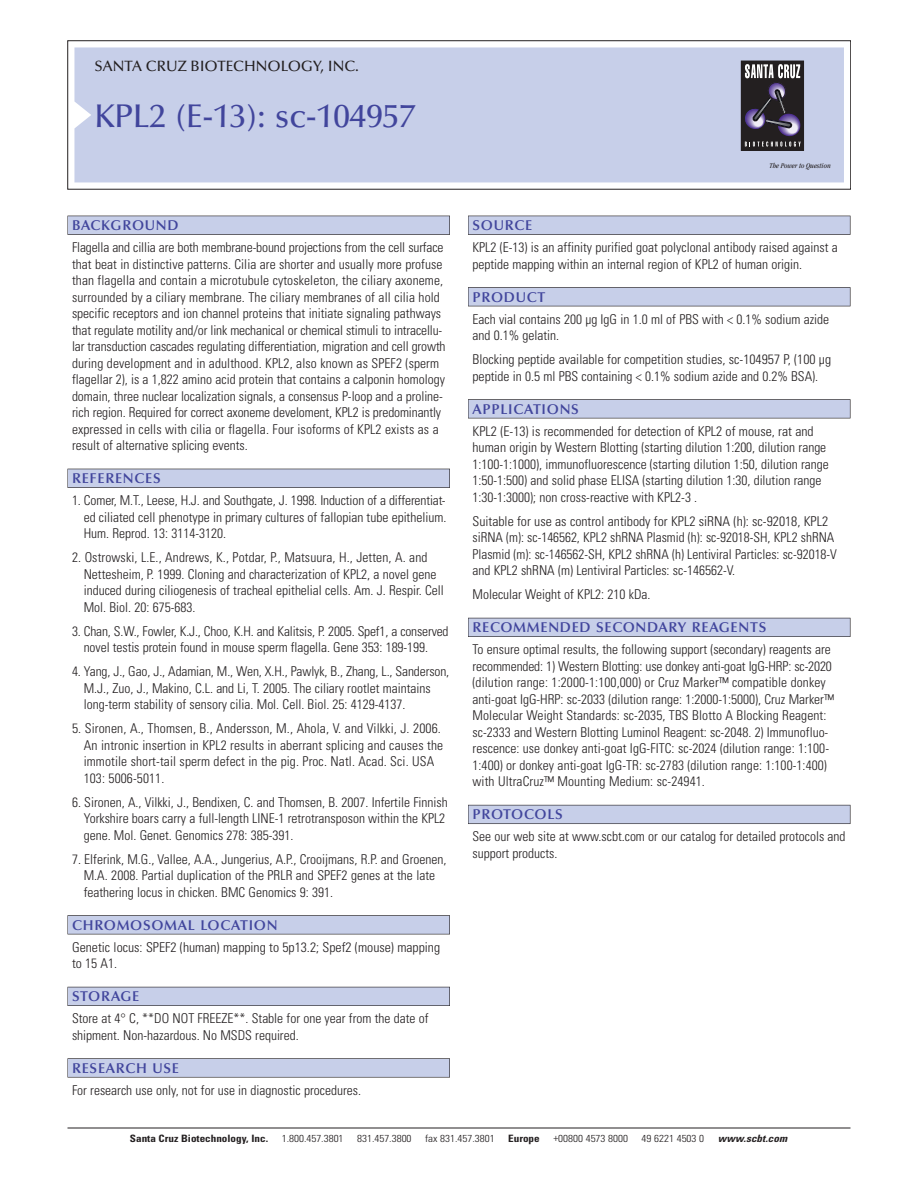
<style>
.page{position:relative;width:918px;height:1188px;background:#fff}
.page>*{position:absolute;margin:0;border:0;box-sizing:border-box;transform-origin:0 0}
.t1{font:500 33px "Optima";color:#41459c}
.t2{font:500 15px "Optima";color:#231f20}
.t3{font:600 14.25px "Optima";letter-spacing:.05em;color:#41459c}
.t4{font:300 condensed 13.5px/16.5px "Univers";color:#231f20}
.t5{font:300 condensed 10.2px "Univers";color:#231f20;scale:1.1 1}
.t6{font:700 condensed 10.2px "Univers";color:#231f20;scale:1.1 1}
.t7{font:italic 700 condensed 10.2px "Univers";color:#231f20;scale:1.1 1}
.t8{font:italic condensed 7.5px "Garamond";color:#231f20}
</style>
<div class="page">
<div style="left:74px;top:47px;width:770px;height:135px;background:#c7cfe9"></div>
<div style="left:741px;top:61px;width:62px;height:89px;background:#231f20"></div>
<div style="left:741px;top:61px;width:63px;height:90px;border:1px solid #231f20"></div>
<svg style="left:741px;top:64px;width:64px;height:83px"></svg>
<div style="left:68px;top:216px;width:382px;height:19px;background:#64636a"></div>
<div style="left:68px;top:216px;width:381px;height:18px;background:#c7cfe9"></div>
<div style="left:68px;top:469px;width:382px;height:19px;background:#62626a"></div>
<div style="left:68px;top:469px;width:381px;height:18px;background:#c7cfe9"></div>
<div style="left:68px;top:915px;width:382px;height:19px;background:#67666b"></div>
<div style="left:68px;top:916px;width:381px;height:18px;background:#c7cfe9"></div>
<div style="left:68px;top:987px;width:382px;height:19px;background:#63646e"></div>
<div style="left:68px;top:987px;width:381px;height:18px;background:#c7cfe9"></div>
<svg style="left:68px;top:1058px;width:382px;height:20px"></svg>
<div style="left:68px;top:1059px;width:381px;height:18px;background:#c7cfe9"></div>
<div style="left:468px;top:216px;width:382px;height:19px;background:#64636a"></div>
<div style="left:468px;top:216px;width:382px;height:18px;background:#c7cfe9"></div>
<div style="left:468px;top:287px;width:382px;height:19px;background:#64636a"></div>
<div style="left:468px;top:288px;width:382px;height:18px;background:#c7cfe9"></div>
<div style="left:468px;top:399px;width:382px;height:19px;background:#67666b"></div>
<div style="left:468px;top:400px;width:382px;height:18px;background:#c7cfe9"></div>
<div style="left:468px;top:618px;width:382px;height:19px;background:#63646e"></div>
<div style="left:468px;top:618px;width:382px;height:18px;background:#c7cfe9"></div>
<div style="left:468px;top:805px;width:382px;height:19px;background:#696a75"></div>
<div style="left:468px;top:805px;width:382px;height:18px;background:#c7cfe9"></div>
<hr style="left:68px;top:1128px;width:782px;height:1px;background:#231f20">
<p class="t2" style="left:94px;top:60px;width:266px">SANTA CRUZ BIOTECHNOLOGY, INC.</p>
<h1 class="t1" style="left:94px;top:102px;width:323px">KPL2 (E-13): sc-104957</h1>
<p class="t3" style="left:72px;top:219px;width:108px">BACKGROUND</p>
<p class="t4" style="left:72px;top:240px;width:375px">Flagella and cillia are both membrane-bound projections from the cell surface that beat in distinctive patterns. Cilia are shorter and usually more profuse than flagella and contain a microtubule cytoskeleton, the ciliary axoneme, surrounded by a ciliary membrane. The ciliary membranes of all cilia hold specific receptors and ion channel proteins that initiate signaling pathways that regulate motility and/or link mechanical or chemical stimuli to intracellu&shy;lar transduction cascades regulating differentiation, migration and cell growth during development and in adulthood. KPL2, also known as SPEF2 (sperm flagellar 2), is a 1,822 amino acid protein that contains a calponin homology domain, three nuclear localization signals, a consensus P-loop and a proline&shy;rich region. Required for correct axoneme develoment, KPL2 is predominantly expressed in cells with cilia or flagella. Four isoforms of KPL2 exists as a result of alternative splicing events.</p>
<p class="t3" style="left:72px;top:472px;width:90px">REFERENCES</p>
<p class="t4" style="left:84px;top:493px;width:364px;text-align:justify;text-indent:-12px">1. Comer, M.T., Leese, H.J. and Southgate, J. 1998. Induction of a differentiat&shy;ed ciliated cell phenotype in primary cultures of fallopian tube epithelium.<br>Hum. Reprod. 13: 3114-3120.</p>
<p class="t4" style="left:84px;top:550px;width:362px;text-indent:-12px">2. Ostrowski, L.E., Andrews, K., Potdar, P., Matsuura, H., Jetten, A. and Nettesheim, P. 1999. Cloning and characterization of KPL2, a novel gene induced during ciliogenesis of tracheal epithelial cells. Am. J. Respir. Cell Mol. Biol. 20: 675-683.</p>
<p class="t4" style="left:84px;top:624px;width:366px;text-indent:-12px">3. Chan, S.W., Fowler, K.J., Choo, K.H. and Kalitsis, P. 2005. Spef1, a conserved novel testis protein found in mouse sperm flagella. Gene 353: 189-199.</p>
<p class="t4" style="left:84px;top:664px;width:367px;text-indent:-12px">4. Yang, J., Gao, J., Adamian, M., Wen, X.H., Pawlyk, B., Zhang, L., Sanderson,<br>M.J., Zuo, J., Makino, C.L. and Li, T. 2005. The ciliary rootlet maintains long-term stability of sensory cilia. Mol. Cell. Biol. 25: 4129-4137.</p>
<p class="t4" style="left:84px;top:721px;width:361px;text-indent:-12px">5. Sironen, A., Thomsen, B., Andersson, M., Ahola, V. and Vilkki, J. 2006.<br>An intronic insertion in KPL2 results in aberrant splicing and causes the immotile short-tail sperm defect in the pig. Proc. Natl. Acad. Sci. USA 103: 5006-5011.</p>
<p class="t4" style="left:84px;top:795px;width:366px;text-indent:-12px">6. Sironen, A., Vilkki, J., Bendixen, C. and Thomsen, B. 2007. Infertile Finnish<br>Yorkshire boars carry a full-length LINE-1 retrotransposon within the KPL2 gene. Mol. Genet. Genomics 278: 385-391.</p>
<p class="t4" style="left:84px;top:852px;width:364px;text-indent:-12px">7. Elferink, M.G., Vallee, A.A., Jungerius, A.P., Crooijmans, R.P. and Groenen,<br>M.A. 2008. Partial duplication of the PRLR and SPEF2 genes at the late feathering locus in chicken. BMC Genomics 9: 391.</p>
<p class="t3" style="left:72px;top:919px;width:207px">CHROMOSOMAL LOCATION</p>
<p class="t4" style="left:72px;top:940px;width:370px">Genetic locus: SPEF2 (human) mapping to 5p13.2; Spef2 (mouse) mapping to 15 A1.</p>
<p class="t3" style="left:72px;top:990px;width:69px">STORAGE</p>
<p class="t4" style="left:72px;top:1012px;width:358px">Store at 4° C, **DO NOT FREEZE**. Stable for one year from the date of shipment. Non-hazardous. No MSDS required.</p>
<p class="t3" style="left:72px;top:1062px;width:109px">RESEARCH USE</p>
<p class="t4" style="left:72px;top:1083px;width:290px">For research use only, not for use in diagnostic procedures.</p>
<p class="t8" style="left:769px;top:163px;width:63px">The Power to Question</p>
<p class="t3" style="left:473px;top:219px;width:61px">SOURCE</p>
<p class="t4" style="left:473px;top:240px;width:367px">KPL2 (E-13) is an affinity purified goat polyclonal antibody raised against a peptide mapping within an internal region of KPL2 of human origin.</p>
<p class="t3" style="left:473px;top:291px;width:74px">PRODUCT</p>
<p class="t4" style="left:473px;top:312px;width:358px">Each vial contains 200 µg IgG in 1.0 ml of PBS with &lt; 0.1% sodium azide and 0.1% gelatin.</p>
<p class="t4" style="left:473px;top:352px;width:360px">Blocking peptide available for competition studies, sc-104957 P, (100 µg peptide in 0.5 ml PBS containing &lt; 0.1% sodium azide and 0.2% BSA).</p>
<p class="t3" style="left:473px;top:403px;width:108px">APPLICATIONS</p>
<p class="t4" style="left:473px;top:424px;width:358px">KPL2 (E-13) is recommended for detection of KPL2 of mouse, rat and human origin by Western Blotting (starting dilution 1:200, dilution range 1:100-1:1000), immunofluorescence (starting dilution 1:50, dilution range 1:50-1:500) and solid phase ELISA (starting dilution 1:30, dilution range 1:30-1:3000); non cross-reactive with KPL2-3 .</p>
<p class="t4" style="left:473px;top:514px;width:366px">Suitable for use as control antibody for KPL2 siRNA (h): sc-92018, KPL2 siRNA (m): sc-146562, KPL2 shRNA Plasmid (h): sc-92018-SH, KPL2 shRNA Plasmid (m): sc-146562-SH, KPL2 shRNA (h) Lentiviral Particles: sc-92018-V and KPL2 shRNA (m) Lentiviral Particles: sc-146562-V.</p>
<p class="t4" style="left:473px;top:588px;width:180px">Molecular Weight of KPL2: 210 kDa.</p>
<p class="t3" style="left:473px;top:621px;width:295px">RECOMMENDED SECONDARY REAGENTS</p>
<p class="t4" style="left:473px;top:643px;width:363px">To ensure optimal results, the following support (secondary) reagents are recommended: 1) Western Blotting: use donkey anti-goat IgG-HRP: sc-2020 (dilution range: 1:2000-1:100,000) or Cruz Marker™ compatible donkey anti-goat IgG-HRP: sc-2033 (dilution range: 1:2000-1:5000), Cruz Marker™ Molecular Weight Standards: sc-2035, TBS Blotto A Blocking Reagent: sc-2333 and Western Blotting Luminol Reagent: sc-2048. 2) Immunofluo&shy;rescence: use donkey anti-goat IgG-FITC: sc-2024 (dilution range: 1:100- 1:400) or donkey anti-goat IgG-TR: sc-2783 (dilution range: 1:100-1:400) with UltraCruz™ Mounting Medium: sc-24941.</p>
<p class="t3" style="left:473px;top:808px;width:92px">PROTOCOLS</p>
<p class="t4" style="left:473px;top:830px;width:375px">See our web site at www.scbt.com or our catalog for detailed protocols and support products.</p>
<p class="t6" style="left:130px;top:1135px;width:127px">Santa Cruz Biotechnology, Inc.</p>
<p class="t5" style="left:282px;top:1135px;width:58px">1.800.457.3801</p>
<p class="t5" style="left:357px;top:1135px;width:51px">831.457.3800</p>
<p class="t5" style="left:425px;top:1135px;width:65px">fax 831.457.3801</p>
<p class="t6" style="left:508px;top:1135px;width:30px">Europe</p>
<p class="t5" style="left:553px;top:1135px;width:69px">+00800 4573 8000</p>
<p class="t5" style="left:642px;top:1135px;width:58px">49 6221 4503 0</p>
<p class="t7" style="left:718px;top:1135px;width:67px">www.scbt.com</p>
</div>
